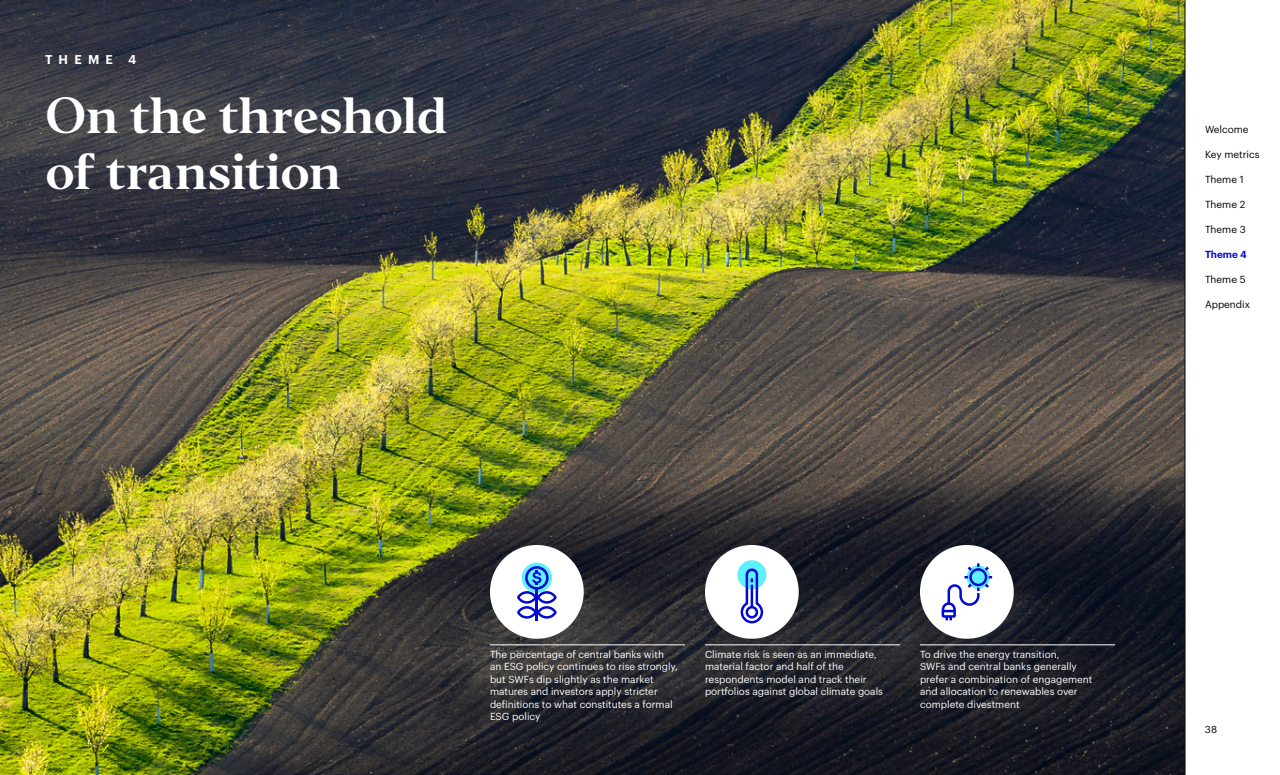
<style>
.page{position:relative;width:1280px;height:775px;background:#fff}
.page>*{position:absolute;margin:0;border:0;box-sizing:border-box;transform-origin:0 0}
.t1{font:47.5px/56.2px "Invesco Editor";letter-spacing:-.02em;color:#fff}
.t2{font:600 12.5px "Graphik";letter-spacing:.495em;color:#fff}
.t3{font:10px/12.5px "Graphik";color:#fff}
.t4{font:10px "Graphik";color:#000}
.t5{font:600 10px "Graphik";color:#000ad2}
</style>
<div class="page">
<img style="left:0;top:0;width:1185px;height:774px">
<hr style="left:1185px;top:0;width:1px;height:775px;background:#000">
<div style="left:490px;top:545px;width:94px;height:94px;background:#fff;border-radius:50%"></div>
<hr style="left:490px;top:645px;width:195px;height:1px;background:#fff">
<hr style="left:705px;top:645px;width:195px;height:1px;background:#fff">
<hr style="left:920px;top:645px;width:195px;height:1px;background:#fff">
<div style="left:705px;top:545px;width:94px;height:94px;background:#fff;border-radius:50%"></div>
<div style="left:920px;top:545px;width:94px;height:94px;background:#fff;border-radius:50%"></div>
<svg style="left:737px;top:560px;width:29px;height:29px"></svg>
<svg style="left:739px;top:567px;width:25px;height:57px"></svg>
<svg style="left:941px;top:563px;width:52px;height:58px"></svg>
<div style="left:522px;top:563px;width:30px;height:30px;background:#5ff0ff;border-radius:50%"></div>
<hr style="left:536px;top:589px;width:2px;height:32px;background:#000ad2">
<svg style="left:517px;top:566px;width:40px;height:53px"></svg>
<p class="t2" style="left:45px;top:50px;width:93px">THEME 4</p>
<h1 class="t1" style="left:45px;top:87px;width:404px">On the threshold of transition</h1>
<p class="t4" style="left:1205px;top:121px;width:45px">Welcome</p>
<p class="t4" style="left:1205px;top:146px;width:56px">Key metrics</p>
<p class="t4" style="left:1205px;top:171px;width:40px">Theme 1</p>
<p class="t4" style="left:1205px;top:196px;width:42px">Theme 2</p>
<p class="t4" style="left:1205px;top:221px;width:42px">Theme 3</p>
<p class="t5" style="left:1205px;top:246px;width:43px">Theme 4</p>
<p class="t4" style="left:1205px;top:271px;width:42px">Theme 5</p>
<p class="t4" style="left:1205px;top:296px;width:47px">Appendix</p>
<p class="t3" style="left:490px;top:647px;width:190px">The percentage of central banks with<br>an ESG policy continues to rise strongly, but SWFs dip slightly as the market matures and investors apply stricter definitions to what constitutes a formal ESG policy</p>
<p class="t3" style="left:705px;top:647px;width:180px">Climate risk is seen as an immediate, material factor and half of the respondents model and track their portfolios against global climate goals</p>
<p class="t3" style="left:920px;top:647px;width:174px">To drive the energy transition,<br>SWFs and central banks generally prefer a combination of engagement and allocation to renewables over complete divestment</p>
<p class="t4" style="left:1205px;top:721px;width:14px">38</p>
</div>
